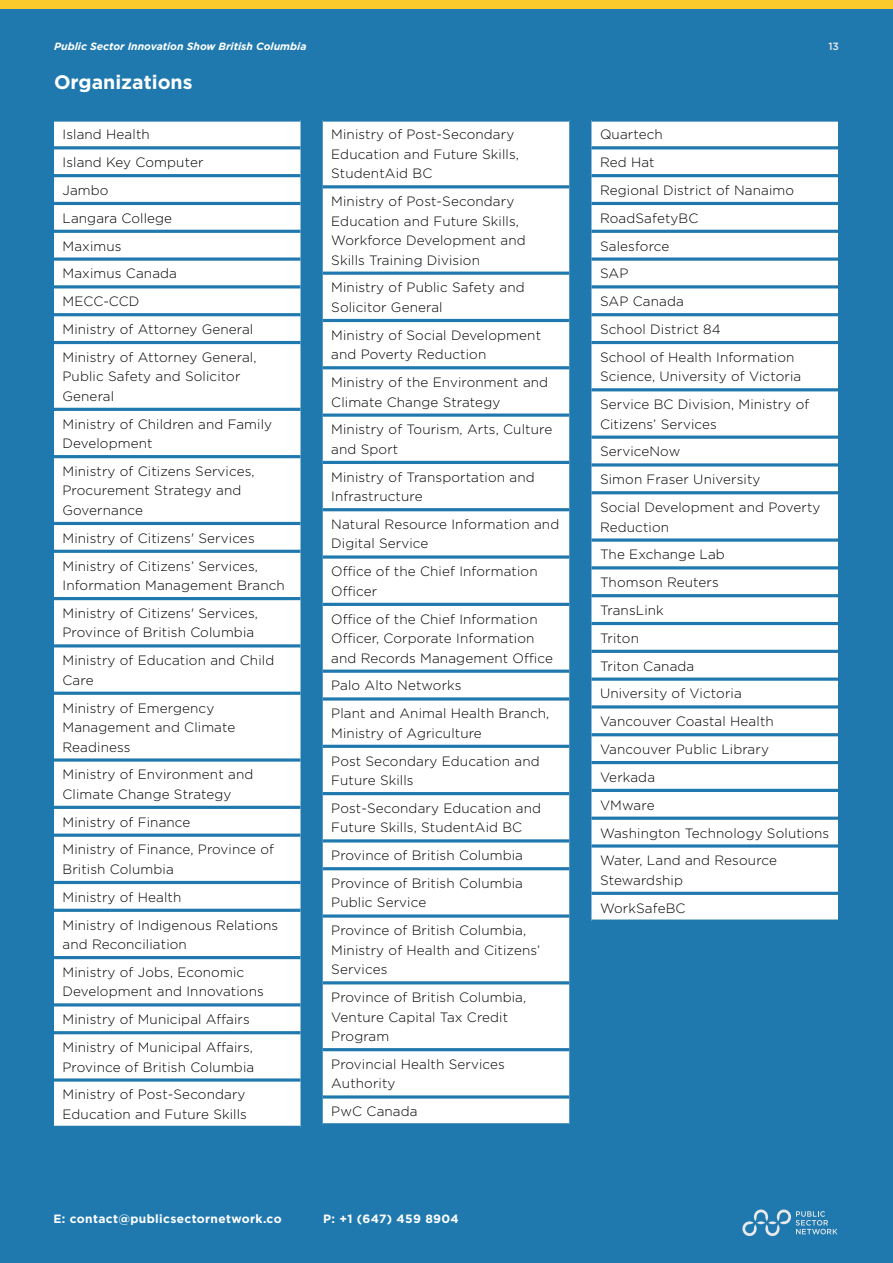
<style>
.page{position:relative;width:893px;height:1263px;background:#1f79af}
.page>*{position:absolute;margin:0;border:0;box-sizing:border-box;transform-origin:0 0}
.t1{font:700 19.5px "Gotham";color:#fff}
.t2{font:300 13.5px/27.8px "Gotham";letter-spacing:.01em;color:#000}
.t3{font:700 12px "Gotham";letter-spacing:.03em;color:#fff}
.t4{font:italic 700 10.5px "Gotham";color:#fff}
.t5{font:500 10.5px "Gotham";color:#e9e9ea}
</style>
<div class="page">
<div style="left:54px;top:122px;width:246px;height:1004px;background:#fff"></div>
<svg style="left:54px;top:121px;width:246px;height:1px"></svg>
<hr style="left:54px;top:146px;width:246px;height:3px;background:#1f79af">
<hr style="left:54px;top:174px;width:246px;height:3px;background:#1f79af">
<hr style="left:54px;top:202px;width:246px;height:3px;background:#1f79af">
<hr style="left:54px;top:230px;width:246px;height:3px;background:#1f79af">
<svg style="left:54px;top:257px;width:246px;height:4px"></svg>
<hr style="left:54px;top:285px;width:246px;height:3px;background:#1f79af">
<hr style="left:54px;top:313px;width:246px;height:3px;background:#1f79af">
<hr style="left:54px;top:341px;width:246px;height:3px;background:#1f79af">
<hr style="left:54px;top:408px;width:246px;height:3px;background:#1f79af">
<hr style="left:54px;top:455px;width:246px;height:3px;background:#1f79af">
<hr style="left:54px;top:522px;width:246px;height:3px;background:#1f79af">
<hr style="left:54px;top:550px;width:246px;height:3px;background:#1f79af">
<hr style="left:54px;top:597px;width:246px;height:3px;background:#1f79af">
<hr style="left:54px;top:644px;width:246px;height:3px;background:#1f79af">
<hr style="left:54px;top:692px;width:246px;height:3px;background:#1f79af">
<svg style="left:54px;top:758px;width:246px;height:4px"></svg>
<hr style="left:54px;top:806px;width:246px;height:3px;background:#1f79af">
<svg style="left:54px;top:833px;width:246px;height:4px"></svg>
<hr style="left:54px;top:881px;width:246px;height:3px;background:#1f79af">
<hr style="left:54px;top:909px;width:246px;height:3px;background:#1f79af">
<hr style="left:54px;top:956px;width:246px;height:3px;background:#1f79af">
<hr style="left:54px;top:1003px;width:246px;height:3px;background:#1f79af">
<hr style="left:54px;top:1031px;width:246px;height:3px;background:#1f79af">
<hr style="left:54px;top:1078px;width:246px;height:3px;background:#1f79af">
<div style="left:323px;top:122px;width:246px;height:1001px;background:#fff"></div>
<svg style="left:323px;top:121px;width:246px;height:1px"></svg>
<hr style="left:323px;top:185px;width:246px;height:3px;background:#1f79af">
<hr style="left:323px;top:272px;width:246px;height:3px;background:#1f79af">
<hr style="left:323px;top:319px;width:246px;height:3px;background:#1f79af">
<hr style="left:323px;top:366px;width:246px;height:3px;background:#1f79af">
<svg style="left:323px;top:413px;width:246px;height:4px"></svg>
<hr style="left:323px;top:461px;width:246px;height:3px;background:#1f79af">
<hr style="left:323px;top:508px;width:246px;height:3px;background:#1f79af">
<svg style="left:323px;top:555px;width:246px;height:4px"></svg>
<hr style="left:323px;top:603px;width:246px;height:3px;background:#1f79af">
<hr style="left:323px;top:670px;width:246px;height:3px;background:#1f79af">
<hr style="left:323px;top:697px;width:246px;height:3px;background:#1f79af">
<hr style="left:323px;top:745px;width:246px;height:3px;background:#1f79af">
<hr style="left:323px;top:792px;width:246px;height:3px;background:#1f79af">
<hr style="left:323px;top:839px;width:246px;height:3px;background:#1f79af">
<hr style="left:323px;top:867px;width:246px;height:3px;background:#1f79af">
<svg style="left:323px;top:914px;width:246px;height:4px"></svg>
<hr style="left:323px;top:981px;width:246px;height:3px;background:#1f79af">
<hr style="left:323px;top:1048px;width:246px;height:3px;background:#1f79af">
<hr style="left:323px;top:1095px;width:246px;height:3px;background:#1f79af">
<div style="left:591px;top:122px;width:247px;height:797px;background:#fff"></div>
<svg style="left:591px;top:120px;width:247px;height:2px"></svg>
<hr style="left:591px;top:146px;width:247px;height:3px;background:#1f79af">
<hr style="left:591px;top:174px;width:247px;height:3px;background:#1f79af">
<hr style="left:591px;top:202px;width:247px;height:3px;background:#1f79af">
<hr style="left:591px;top:230px;width:247px;height:3px;background:#1f79af">
<svg style="left:591px;top:257px;width:247px;height:4px"></svg>
<hr style="left:591px;top:285px;width:247px;height:3px;background:#1f79af">
<hr style="left:591px;top:313px;width:247px;height:3px;background:#1f79af">
<hr style="left:591px;top:341px;width:247px;height:3px;background:#1f79af">
<hr style="left:591px;top:388px;width:247px;height:3px;background:#1f79af">
<hr style="left:591px;top:436px;width:247px;height:3px;background:#1f79af">
<hr style="left:591px;top:463px;width:247px;height:3px;background:#1f79af">
<hr style="left:591px;top:491px;width:247px;height:3px;background:#1f79af">
<svg style="left:591px;top:538px;width:247px;height:4px"></svg>
<hr style="left:591px;top:566px;width:247px;height:3px;background:#1f79af">
<hr style="left:591px;top:594px;width:247px;height:3px;background:#1f79af">
<hr style="left:591px;top:622px;width:247px;height:3px;background:#1f79af">
<hr style="left:591px;top:650px;width:247px;height:3px;background:#1f79af">
<svg style="left:591px;top:677px;width:247px;height:4px"></svg>
<hr style="left:591px;top:705px;width:247px;height:3px;background:#1f79af">
<hr style="left:591px;top:733px;width:247px;height:3px;background:#1f79af">
<hr style="left:591px;top:761px;width:247px;height:3px;background:#1f79af">
<hr style="left:591px;top:789px;width:247px;height:3px;background:#1f79af">
<hr style="left:591px;top:817px;width:247px;height:3px;background:#1f79af">
<hr style="left:591px;top:844px;width:247px;height:3px;background:#1f79af">
<hr style="left:591px;top:892px;width:247px;height:3px;background:#1f79af">
<svg style="left:591px;top:919px;width:247px;height:2px"></svg>
<svg style="left:742px;top:1209px;width:95px;height:27px"></svg>
<div style="left:0;top:0;width:893px;height:8px;background:#fac92c"></div>
<p class="t4" style="left:54px;top:40px;width:254px">Public Sector Innovation Show British Columbia</p>
<p class="t5" style="left:828px;top:40px;width:12px">13</p>
<h1 class="t1" style="left:54px;top:69px;width:140px">Organizations</h1>
<p class="t2" style="left:63px;top:120px;width:196px">Island Health<br>Island Key Computer<br>Jambo<br>Langara College<br>Maximus<br>Maximus Canada<br>MECC-CCD<br>Ministry of Attorney General<br>Ministry of Attorney General,</p>
<p class="t2" style="left:63px;top:366px;width:179px;line-height:19.5px">Public Safety and Solicitor<br>General</p>
<p class="t2" style="left:63px;top:414px;width:211px;line-height:19.5px">Ministry of Children and Family<br>Development</p>
<p class="t2" style="left:63px;top:461px;width:194px;line-height:19.5px">Ministry of Citizens Services,<br>Procurement Strategy and<br>Governance</p>
<p class="t2" style="left:63px;top:524px;width:197px">Ministry of Citizens' Services<br>Ministry of Citizens’ Services,</p>
<p class="t2" style="left:63px;top:571px;width:224px">Information Management Branch<br>Ministry of Citizens' Services,</p>
<p class="t2" style="left:63px;top:618px;width:213px">Province of British Columbia<br>Ministry of Education and Child</p>
<p class="t2" style="left:63px;top:666px;width:153px">Care<br>Ministry of Emergency</p>
<p class="t2" style="left:63px;top:717px;width:174px;line-height:19.5px">Management and Climate<br>Readiness</p>
<p class="t2" style="left:63px;top:764px;width:192px;line-height:19.5px">Ministry of Environment and<br>Climate Change Strategy</p>
<p class="t2" style="left:63px;top:808px;width:213px">Ministry of Finance<br>Ministry of Finance, Province of</p>
<p class="t2" style="left:63px;top:855px;width:217px">British Columbia<br>Ministry of Health<br>Ministry of Indigenous Relations</p>
<p class="t2" style="left:63px;top:930px;width:183px">and Reconciliation<br>Ministry of Jobs, Economic</p>
<p class="t2" style="left:63px;top:977px;width:203px">Development and Innovations<br>Ministry of Municipal Affairs<br>Ministry of Municipal Affairs,</p>
<p class="t2" style="left:63px;top:1052px;width:193px">Province of British Columbia<br>Ministry of Post-Secondary</p>
<p class="t2" style="left:63px;top:1100px;width:186px">Education and Future Skills</p>
<p class="t2" style="left:331px;top:124px;width:189px;line-height:19.5px">Ministry of Post-Secondary<br>Education and Future Skills,<br>StudentAid BC</p>
<p class="t2" style="left:331px;top:191px;width:196px;line-height:19.5px">Ministry of Post-Secondary<br>Education and Future Skills,<br>Workforce Development and<br>Skills Training Division</p>
<p class="t2" style="left:331px;top:278px;width:195px;line-height:19.5px">Ministry of Public Safety and<br>Solicitor General</p>
<p class="t2" style="left:331px;top:325px;width:211px;line-height:19.5px">Ministry of Social Development and Poverty Reduction</p>
<p class="t2" style="left:331px;top:372px;width:218px;line-height:19.5px">Ministry of the Environment and<br>Climate Change Strategy</p>
<p class="t2" style="left:331px;top:419px;width:222px;line-height:19.5px">Ministry of Tourism, Arts, Culture and Sport</p>
<p class="t2" style="left:331px;top:467px;width:205px;line-height:19.5px">Ministry of Transportation and<br>Infrastructure</p>
<p class="t2" style="left:331px;top:514px;width:230px;line-height:19.5px">Natural Resource Information and<br>Digital Service</p>
<p class="t2" style="left:331px;top:561px;width:208px;line-height:19.5px">Office of the Chief Information<br>Officer</p>
<p class="t2" style="left:331px;top:609px;width:223px;line-height:19.5px">Office of the Chief Information<br>Officer, Corporate Information and Records Management Office</p>
<p class="t2" style="left:331px;top:671px;width:220px">Palo Alto Networks<br>Plant and Animal Health Branch,</p>
<p class="t2" style="left:331px;top:719px;width:210px">Ministry of Agriculture<br>Post Secondary Education and</p>
<p class="t2" style="left:331px;top:766px;width:211px">Future Skills<br>Post-Secondary Education and</p>
<p class="t2" style="left:331px;top:813px;width:193px;text-align:justify">Future Skills, StudentAid BC Province of British Columbia Province of British Columbia</p>
<p class="t2" style="left:331px;top:888px;width:196px">Public Service<br>Province of British Columbia,</p>
<p class="t2" style="left:331px;top:940px;width:211px;line-height:19.5px">Ministry of Health and Citizens’<br>Services</p>
<p class="t2" style="left:331px;top:987px;width:196px;line-height:19.5px">Province of British Columbia,<br>Venture Capital Tax Credit<br>Program</p>
<p class="t2" style="left:331px;top:1054px;width:175px;line-height:19.5px">Provincial Health Services<br>Authority</p>
<p class="t2" style="left:331px;top:1097px;width:88px">PwC Canada</p>
<p class="t3" style="left:54px;top:1210px;width:230px">E: contact@publicsectornetwork.co</p>
<p class="t3" style="left:323px;top:1210px;width:137px">P: +1 (647) 459 8904</p>
<p class="t2" style="left:600px;top:120px;width:196px">Quartech<br>Red Hat<br>Regional District of Nanaimo<br>RoadSafetyBC<br>Salesforce<br>SAP<br>SAP Canada<br>School District 84<br>School of Health Information</p>
<p class="t2" style="left:600px;top:362px;width:211px">Science, University of Victoria<br>Service BC Division, Ministry of</p>
<p class="t2" style="left:600px;top:410px;width:222px">Citizens’ Services<br>ServiceNow<br>Simon Fraser University<br>Social Development and Poverty</p>
<p class="t2" style="left:600px;top:513px;width:231px">Reduction<br>The Exchange Lab<br>Thomson Reuters<br>TransLink<br>Triton<br>Triton Canada<br>University of Victoria<br>Vancouver Coastal Health<br>Vancouver Public Library<br>Verkada<br>VMware<br>Washington Technology Solutions<br>Water, Land and Resource</p>
<p class="t2" style="left:600px;top:866px;width:87px">Stewardship<br>WorkSafeBC</p>
</div>
